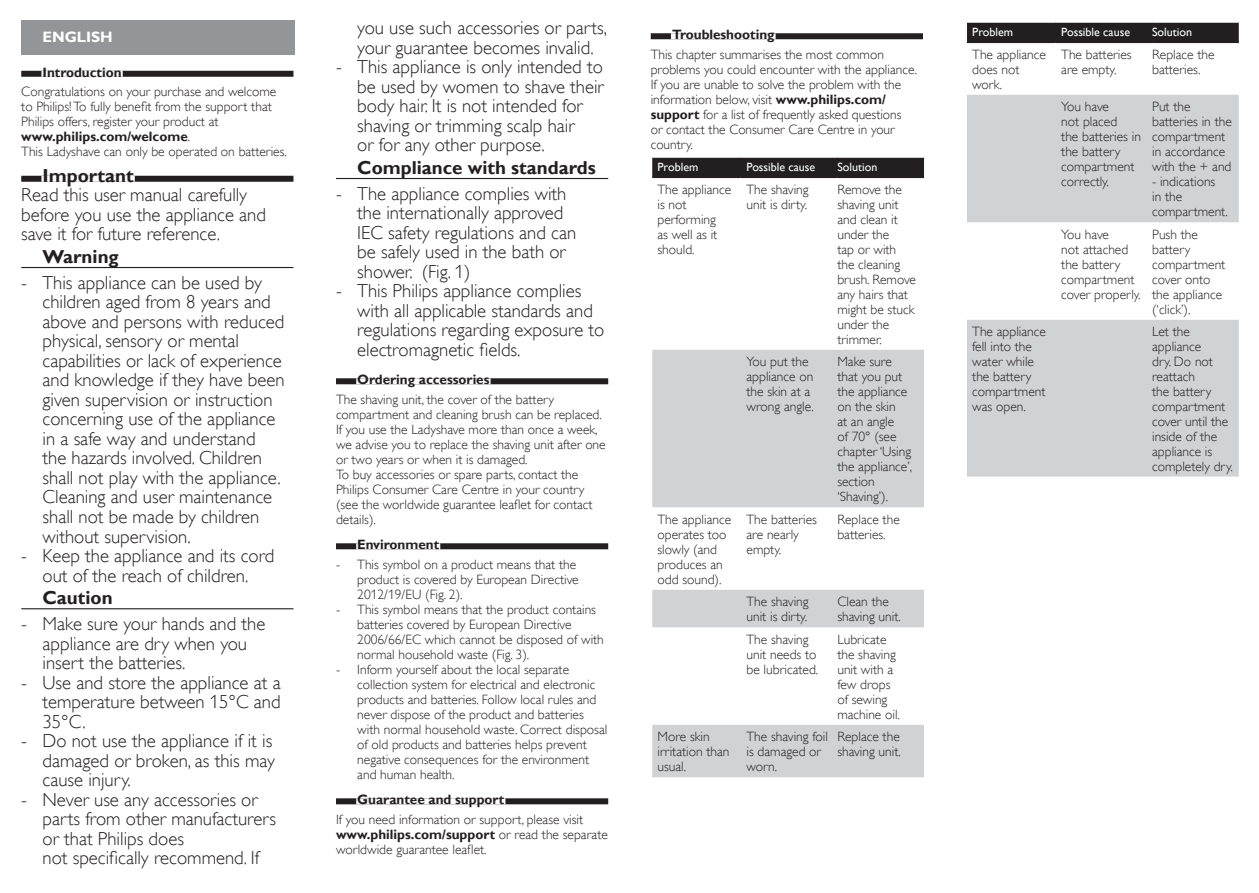
<style>
.page{position:relative;width:1259px;height:893px;background:#fff}
.page>*{position:absolute;margin:0;border:0;box-sizing:border-box;transform-origin:0 0}
.t1{font:18.75px/19.5px "Gill Sans Alt One WGL Light";color:#231f20}
.t2{font:700 18.75px "Gill Sans Alt One WGL";color:#231f20}
.t3{font:700 15px "Gill Sans Alt One WGL";color:#fff}
.t4{font:13.5px/15px "Gill Sans Alt One WGL Light";color:#231f20}
.t5{font:700 13.5px "Gill Sans Alt One WGL";color:#231f20}
.t6{font:12px "Gill Sans Alt One WGL";color:#fff}
.s1{font-family:"Gill Sans Alt One WGL Light";font-weight:400}
.s2{font-family:"Gill Sans Alt One WGL";font-weight:700}
</style>
<div class="page">
<div style="left:21px;top:71px;width:272px;height:6px;background:#231f20"></div>
<div style="left:41px;top:71px;width:82px;height:6px;background:#fff"></div>
<div style="left:21px;top:176px;width:272px;height:6px;background:#231f20"></div>
<div style="left:41px;top:176px;width:94px;height:6px;background:#fff"></div>
<hr style="left:21px;top:267px;width:272px;height:1px;background:#231f20">
<hr style="left:21px;top:608px;width:272px;height:1px;background:#231f20">
<div style="left:21px;top:20px;width:273px;height:34px;background:#939598"></div>
<hr style="left:336px;top:178px;width:272px;height:1px;background:#231f20">
<div style="left:336px;top:378px;width:272px;height:6px;background:#231f20"></div>
<div style="left:356px;top:378px;width:134px;height:6px;background:#fff"></div>
<div style="left:336px;top:543px;width:272px;height:6px;background:#231f20"></div>
<div style="left:356px;top:543px;width:84px;height:6px;background:#fff"></div>
<div style="left:336px;top:798px;width:272px;height:6px;background:#231f20"></div>
<div style="left:356px;top:798px;width:149px;height:6px;background:#fff"></div>
<div style="left:651px;top:33px;width:272px;height:6px;background:#231f20"></div>
<div style="left:671px;top:33px;width:104px;height:6px;background:#fff"></div>
<svg style="left:652px;top:350px;width:272px;height:427px;fill:#d1d2d4"></svg>
<div style="left:651px;top:157px;width:274px;height:20px;background:#231f20"></div>
<hr style="left:652px;top:177px;width:88px;height:1px;background:#231f20">
<hr style="left:740px;top:177px;width:97px;height:1px;background:#231f20">
<hr style="left:837px;top:177px;width:87px;height:1px;background:#231f20">
<svg style="left:967px;top:95px;width:271px;height:382px;fill:#d1d2d4"></svg>
<div style="left:966px;top:22px;width:274px;height:20px;background:#231f20"></div>
<hr style="left:967px;top:42px;width:88px;height:1px;background:#231f20">
<hr style="left:1055px;top:42px;width:97px;height:1px;background:#231f20">
<hr style="left:1152px;top:42px;width:86px;height:1px;background:#231f20">
<p class="t3" style="left:43px;top:27px;width:72px">ENGLISH</p>
<p class="t5" style="left:43px;top:63px;width:81px">Introduction</p>
<p class="t4" style="left:21px;top:84px;width:256px">Congratulations on your purchase and welcome to Philips! To fully benefit from the support that<br>Philips offers, register your product at</p>
<p class="t5" style="left:21px;top:127px;width:170px">www.philips.com/welcome<span class="s1">.</span></p>
<p class="t4" style="left:21px;top:144px;width:267px">This Ladyshave can only be operated on batteries.</p>
<h1 class="t2" style="left:43px;top:163px;width:93px">Important</h1>
<h1 class="t1" style="left:21px;top:185px;width:246px">Read this user manual carefully before you use the appliance and save it for future reference.</h1>
<h1 class="t2" style="left:43px;top:244px;width:78px">Warning</h1>
<p class="t1" style="left:43px;top:273px;width:244px;text-indent:-21px">- This appliance can be used by children aged from 8 years and above and persons with reduced physical, sensory or mental capabilities or lack of experience and knowledge if they have been given supervision or instruction concerning use of the appliance in a safe way and understand<br>the hazards involved. Children shall not play with the appliance.<br>Cleaning and user maintenance shall not be made by children without supervision.</p>
<h1 class="t1" style="left:21px;top:546px;width:255px;text-align:center">- Keep the appliance and its cord out of the reach of children.</h1>
<h1 class="t2" style="left:43px;top:585px;width:72px">Caution</h1>
<h1 class="t1" style="left:43px;top:614px;width:224px;text-indent:-21px">- Make sure your hands and the appliance are dry when you insert the batteries.</h1>
<h1 class="t1" style="left:43px;top:673px;width:240px;text-align:justify;text-indent:-21px">- Use and store the appliance at a temperature between 15°C and 35°C.</h1>
<h1 class="t1" style="left:43px;top:731px;width:234px;text-indent:-21px">- Do not use the appliance if it is damaged or broken, as this may cause injury.</h1>
<h1 class="t1" style="left:43px;top:790px;width:235px;text-indent:-21px">- Never use any accessories or parts from other manufacturers or that Philips does<br>not specifically recommend. If</h1>
<h1 class="t1" style="left:357px;top:18px;width:251px">you use such accessories or parts, your guarantee becomes invalid.</h1>
<h1 class="t1" style="left:357px;top:57px;width:248px;text-indent:-21px">- This appliance is only intended to be used by women to shave their body hair. It is not intended for shaving or trimming scalp hair<br>or for any other purpose.</h1>
<h1 class="t2" style="left:357px;top:155px;width:240px">Compliance with standards</h1>
<h1 class="t1" style="left:357px;top:184px;width:220px;text-indent:-21px">- The appliance complies with the internationally approved<br>IEC safety regulations and can be safely used in the bath or shower. (Fig. 1)</h1>
<h1 class="t1" style="left:357px;top:282px;width:249px;text-indent:-21px">- This Philips appliance complies with all applicable standards and regulations regarding exposure to electromagnetic fields.</h1>
<p class="t5" style="left:357px;top:370px;width:134px">Ordering accessories</p>
<p class="t4" style="left:336px;top:392px;width:271px">The shaving unit, the cover of the battery compartment and cleaning brush can be replaced.<br>If you use the Ladyshave more than once a week, we advise you to replace the shaving unit after one or two years or when it is damaged.<br>To buy accessories or spare parts, contact the Philips Consumer Care Centre in your country (see the worldwide guarantee leaflet for contact details).</p>
<p class="t5" style="left:357px;top:535px;width:83px">Environment</p>
<p class="t4" style="left:357px;top:557px;width:223px;text-indent:-21px">- This symbol on a product means that the product is covered by European Directive<br>2012/19/EU (Fig. 2).</p>
<p class="t4" style="left:357px;top:602px;width:248px;text-indent:-21px">- This symbol means that the product contains batteries covered by European Directive 2006/66/EC which cannot be disposed of with normal household waste (Fig. 3).</p>
<p class="t4" style="left:357px;top:662px;width:251px;text-indent:-21px">- Inform yourself about the local separate collection system for electrical and electronic products and batteries. Follow local rules and never dispose of the product and batteries with normal household waste. Correct disposal of old products and batteries helps prevent negative consequences for the environment and human health.</p>
<p class="t5" style="left:357px;top:790px;width:149px">Guarantee and support</p>
<p class="t4" style="left:336px;top:812px;width:249px">If you need information or support, please visit</p>
<p class="t5" style="left:336px;top:825px;width:273px">www.philips.com/support <span class="s1">or read the separate</span></p>
<p class="t4" style="left:336px;top:842px;width:152px">worldwide guarantee leaflet.</p>
<p class="t5" style="left:672px;top:25px;width:104px">Troubleshooting</p>
<p class="t4" style="left:651px;top:47px;width:268px">This chapter summarises the most common problems you could encounter with the appliance.<br>If you are unable to solve the problem with the information below, visit <span class="s2">www.philips.com/ support</span> for a list of frequently asked questions<br>or contact the Consumer Care Centre in your country.</p>
<p class="t6" style="left:657px;top:158px;width:42px">Problem</p>
<p class="t6" style="left:746px;top:158px;width:70px">Possible cause</p>
<p class="t6" style="left:837px;top:158px;width:41px">Solution</p>
<p class="t4" style="left:657px;top:182px;width:75px">The appliance is not performing<br>as well as it should.</p>
<p class="t4" style="left:746px;top:182px;width:64px">The shaving unit is dirty.</p>
<p class="t4" style="left:837px;top:182px;width:80px">Remove the shaving unit and clean it under the<br>tap or with the cleaning brush. Remove any hairs that might be stuck under the trimmer.</p>
<p class="t4" style="left:746px;top:354px;width:69px">You put the appliance on the skin at a wrong angle.</p>
<p class="t4" style="left:837px;top:354px;width:76px">Make sure that you put the appliance on the skin<br>at an angle<br>of 70° (see chapter ‘Using the appliance’, section ‘Shaving’).</p>
<p class="t4" style="left:657px;top:512px;width:75px">The appliance operates too slowly (and produces an odd sound).</p>
<p class="t4" style="left:746px;top:512px;width:72px">The batteries are nearly empty.</p>
<p class="t4" style="left:837px;top:512px;width:64px">Replace the batteries.</p>
<p class="t4" style="left:746px;top:594px;width:64px">The shaving unit is dirty.</p>
<p class="t4" style="left:837px;top:594px;width:65px">Clean the shaving unit.</p>
<p class="t4" style="left:746px;top:632px;width:73px">The shaving unit needs to be lubricated.</p>
<p class="t4" style="left:837px;top:632px;width:64px">Lubricate the shaving unit with a few drops of sewing machine oil.</p>
<p class="t4" style="left:657px;top:729px;width:73px">More skin irritation than usual.</p>
<p class="t4" style="left:746px;top:729px;width:83px">The shaving foil is damaged or worn.</p>
<p class="t4" style="left:837px;top:729px;width:65px">Replace the shaving unit.</p>
<p class="t6" style="left:972px;top:23px;width:42px">Problem</p>
<p class="t6" style="left:1061px;top:23px;width:70px">Possible cause</p>
<p class="t6" style="left:1152px;top:23px;width:41px">Solution</p>
<p class="t4" style="left:972px;top:47px;width:75px">The appliance does not work.</p>
<p class="t4" style="left:1061px;top:47px;width:72px">The batteries are empty.</p>
<p class="t4" style="left:1152px;top:47px;width:64px">Replace the batteries.</p>
<p class="t4" style="left:1061px;top:99px;width:81px">You have<br>not placed<br>the batteries in the battery compartment correctly.</p>
<p class="t4" style="left:1152px;top:99px;width:81px">Put the batteries in the compartment in accordance with the + and</p>
<p class="t4" style="left:1152px;top:174px;width:77px">- indications in the compartment.</p>
<p class="t4" style="left:1061px;top:227px;width:81px">You have<br>not attached the battery compartment cover properly.</p>
<p class="t4" style="left:1152px;top:227px;width:75px">Push the battery compartment cover onto the appliance (‘click’).</p>
<p class="t4" style="left:972px;top:324px;width:75px">The appliance fell into the water while the battery compartment was open.</p>
<p class="t4" style="left:1152px;top:324px;width:82px">Let the appliance<br>dry. Do not reattach<br>the battery compartment cover until the inside of the appliance is completely dry.</p>
</div>
